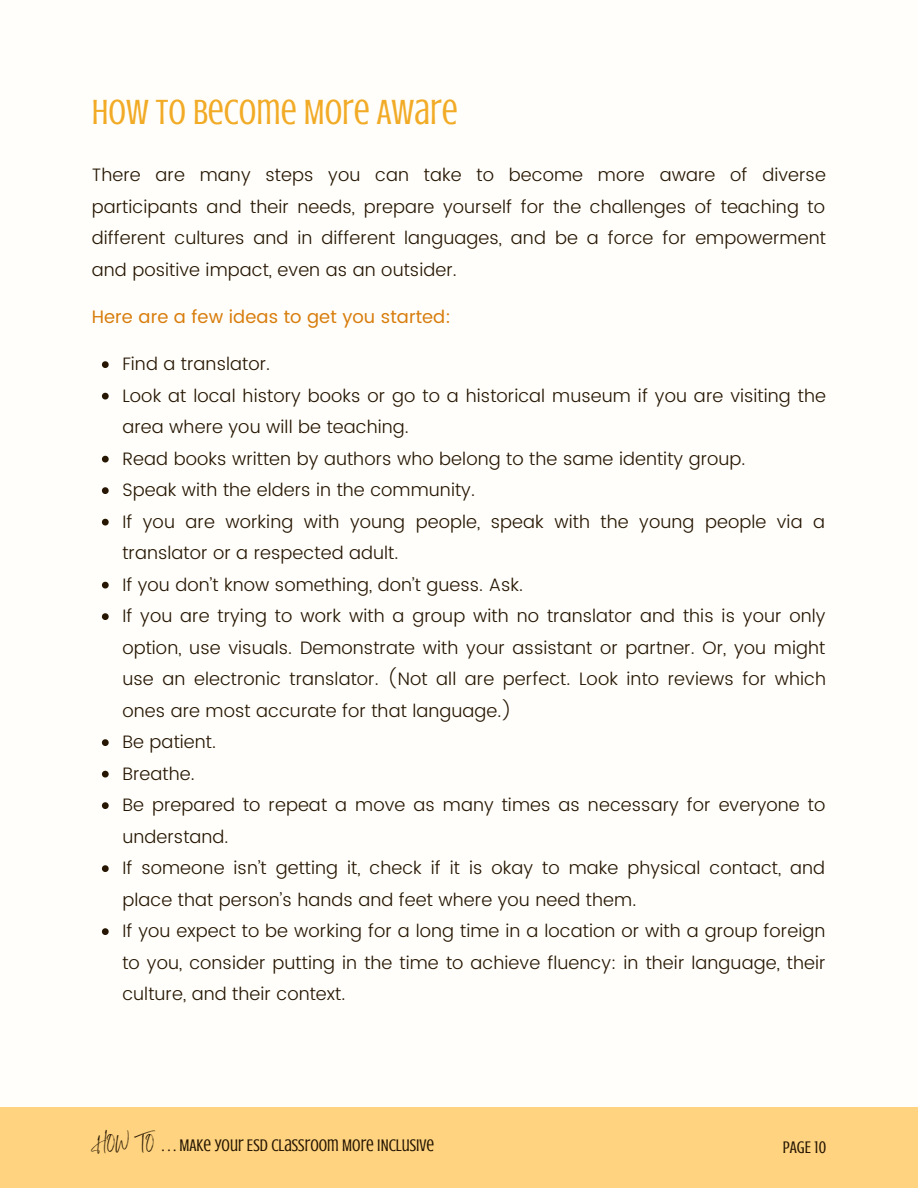
<style>
.page{position:relative;width:918px;height:1188px;background:#fffefa}
.page>*{position:absolute;margin:0;border:0;box-sizing:border-box;transform-origin:0 0}
.t1{font:36px "Crushed";color:#f2ab26}
.t2{font:300 18px/31.5px "Poppins";letter-spacing:.005em;color:#261602}
.t3{font:18px "Poppins";letter-spacing:.005em;color:#d87d0d}
.t4{font:17.25px "Crushed";color:#261602}
.s1{font-family:"Sisterhood";font-size:12px}
</style>
<div class="page">
<div style="left:0;top:1107px;width:918px;height:81px;background:#ffd37f"></div>
<svg style="left:102px;top:361px;width:7px;height:7px"></svg>
<svg style="left:102px;top:393px;width:7px;height:7px"></svg>
<svg style="left:102px;top:456px;width:7px;height:7px"></svg>
<svg style="left:102px;top:487px;width:7px;height:7px"></svg>
<svg style="left:102px;top:519px;width:7px;height:7px"></svg>
<svg style="left:102px;top:582px;width:7px;height:7px"></svg>
<svg style="left:102px;top:613px;width:7px;height:7px"></svg>
<svg style="left:102px;top:739px;width:7px;height:7px"></svg>
<svg style="left:102px;top:771px;width:7px;height:7px"></svg>
<svg style="left:102px;top:802px;width:7px;height:7px"></svg>
<svg style="left:102px;top:865px;width:7px;height:7px"></svg>
<svg style="left:102px;top:928px;width:7px;height:7px"></svg>
<h1 class="t1" style="left:92px;top:92px;width:367px">HOW TO BECOME MORE AWARE</h1>
<p class="t2" style="left:92px;top:159px;width:736px;text-align:justify">There are many steps you can take to become more aware of diverse participants and their needs, prepare yourself for the challenges of teaching to different cultures and in different languages, and be a force for empowerment and positive impact, even as an outsider.</p>
<p class="t3" style="left:92px;top:306px;width:361px">Here are a few ideas to get you started:</p>
<p class="t2" style="left:122px;top:348px;width:705px">Find a translator.<br>Look at local history books or go to a historical museum if you are visiting the area where you will be teaching.<br>Read books written by authors who belong to the same identity group.<br>Speak with the elders in the community.<br>If you are working with young people, speak with the young people via a translator or a respected adult.<br>If you don’t know something, don’t guess. Ask.<br>If you are trying to work with a group with no translator and this is your only option, use visuals. Demonstrate with your assistant or partner. Or, you might use an electronic translator. (Not all are perfect. Look into reviews for which ones are most accurate for that language.)<br>Be patient.<br>Breathe.<br>Be prepared to repeat a move as many times as necessary for everyone to understand.<br>If someone isn’t getting it, check if it is okay to make physical contact, and place that person’s hands and feet where you need them.<br>If you expect to be working for a long time in a location or with a group foreign to you, consider putting in the time to achieve fluency: in their language, their culture, and their context.</p>
<p class="t4" style="left:92px;top:1136px;width:344px"><span class="s1">HOW TO</span> . . . MAKE YOUR ESD CLASSROOM MORE INCLUSIVE</p>
<p class="t4" style="left:783px;top:1138px;width:45px">PAGE 10</p>
</div>
